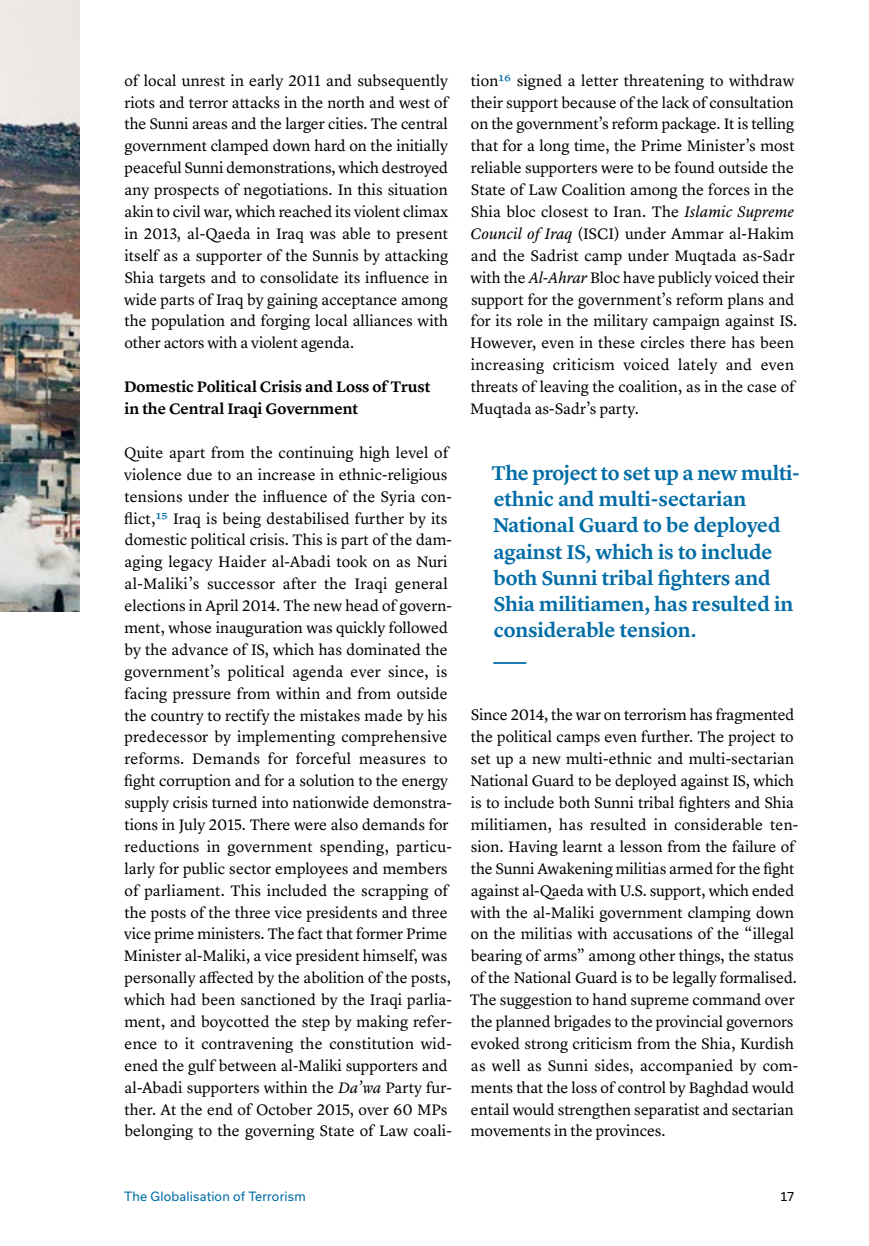
<style>
.page{position:relative;width:869px;height:1246px;background:#fff}
.page>*{position:absolute;margin:0;border:0;box-sizing:border-box;transform-origin:0 0}
.t1{font:600 20.65px/26.2px "Lyon Text";letter-spacing:-.01em;color:#006ca6}
.t2{font:15.75px/21.9px "Lyon Text";color:#000}
.t3{font:600 15.75px/21.9px "Lyon Text";color:#000}
.t4{font:12.25px "Usual";letter-spacing:.015em;color:#006ca6}
.t5{font:12.25px "Usual";color:#000}
.s1{color:#006ca6}
.s2{font-style:italic}
</style>
<div class="page">
<hr style="left:493px;top:662px;width:33px;height:1px;background:#006ca6">
<img style="left:0;top:0;width:79px;height:611px">
<p class="t2" style="left:124px;top:68px;width:325px;text-align:justify">of local unrest in early 2011 and subsequently riots and terror attacks in the north and west of the Sunni areas and the larger cities. The central government clamped down hard on the initially peaceful Sunni demonstrations, which destroyed any prospects of negotiations. In this situation akin to civil war, which reached its violent climax in 2013, al-Qaeda in Iraq was able to present itself as a supporter of the Sunnis by attacking Shia targets and to consolidate its influence in wide parts of Iraq by gaining acceptance among the population and forging local alliances with other actors with a violent agenda.</p>
<p class="t3" style="left:124px;top:374px;width:308px">Domestic Political Crisis and Loss of Trust in the Central Iraqi Government</p>
<p class="t2" style="left:124px;top:440px;width:329px">Quite apart from the continuing high level of violence due to an increase in ethnic-religious tensions under the influence of the Syria con&shy;flict,<span class="s1">15</span> Iraq is being destabilised further by its domestic political crisis. This is part of the dam&shy;aging legacy Haider al-Abadi took on as Nuri al-Maliki’s successor after the Iraqi general elections in April 2014. The new head of govern&shy;ment, whose inauguration was quickly followed by the advance of IS, which has dominated the government’s political agenda ever since, is facing pressure from within and from outside the country to rectify the mistakes made by his predecessor by implementing comprehensive reforms. Demands for forceful measures to fight corruption and for a solution to the energy supply crisis turned into nationwide demonstra&shy;tions in July 2015. There were also demands for reductions in government spending, particu&shy;larly for public sector employees and members of parliament. This included the scrapping of the posts of the three vice presidents and three vice prime ministers. The fact that former Prime Minister al-Maliki, a vice president himself, was personally affected by the abolition of the posts, which had been sanctioned by the Iraqi parlia&shy;ment, and boycotted the step by making refer&shy;ence to it contravening the constitution wid&shy;ened the gulf between al-Maliki supporters and al-Abadi supporters within the <span class="s2">Da’wa</span> Party fur&shy;ther. At the end of October 2015, over 60 MPs belonging to the governing State of Law coali-</p>
<p class="t2" style="left:470px;top:68px;width:328px">tion<span class="s1">16</span> signed a letter threatening to withdraw their support because of the lack of consultation on the government’s reform package. It is telling that for a long time, the Prime Minister’s most reliable supporters were to be found outside the State of Law Coalition among the forces in the Shia bloc closest to Iran. The <span class="s2">Islamic Supreme Council of Iraq</span> (ISCI) under Ammar al-Hakim and the Sadrist camp under Muqtada as-Sadr with the <span class="s2">Al-Ahrar</span> Bloc have publicly voiced their support for the government’s reform plans and for its role in the military campaign against IS.<br>However, even in these circles there has been increasing criticism voiced lately and even threats of leaving the coalition, as in the case of Muqtada as-Sadr’s party.</p>
<h1 class="t1" style="left:491px;top:458px;width:309px">The project to set up a new multi&shy;ethnic and multi-sectarian<br>National Guard to be deployed against IS, which is to include both Sunni tribal fighters and<br>Shia militiamen, has resulted in considerable tension.</h1>
<p class="t2" style="left:469px;top:703px;width:330px">Since 2014, the war on terrorism has fragmented the political camps even further. The project to set up a new multi-ethnic and multi-sectarian National Guard to be deployed against IS, which is to include both Sunni tribal fighters and Shia militiamen, has resulted in considerable ten&shy;sion. Having learnt a lesson from the failure of the Sunni Awakening militias armed for the fight against al-Qaeda with U.S. support, which ended with the al-Maliki government clamping down on the militias with accusations of the “illegal bearing of arms” among other things, the status of the National Guard is to be legally formalised.<br>The suggestion to hand supreme command over the planned brigades to the provincial governors evoked strong criticism from the Shia, Kurdish as well as Sunni sides, accompanied by com&shy;ments that the loss of control by Baghdad would entail would strengthen separatist and sectarian movements in the provinces.</p>
<p class="t4" style="left:124px;top:1188px;width:183px">The Globalisation of Terrorism</p>
<p class="t5" style="left:779px;top:1188px;width:16px">17</p>
</div>
